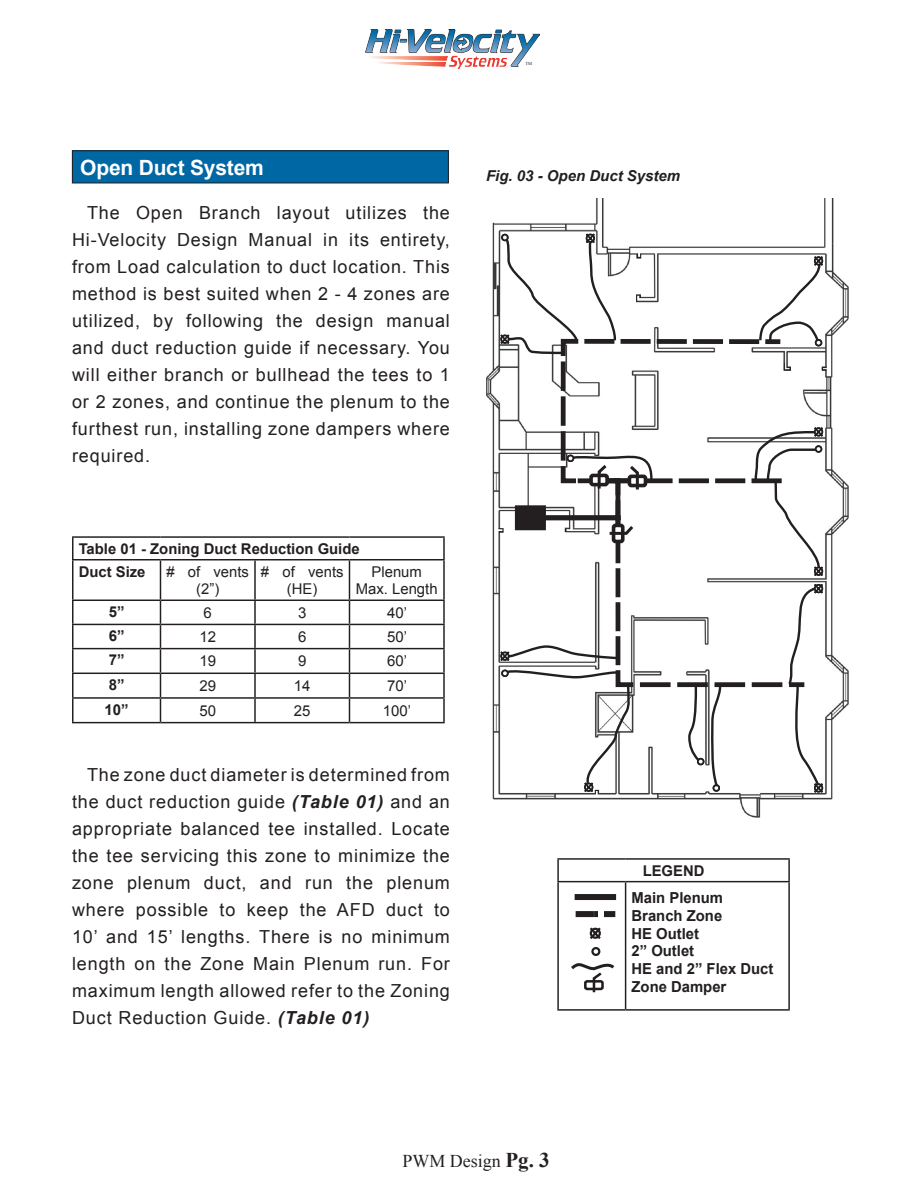
<style>
.page{position:relative;width:918px;height:1188px;background:#fff}
.page>*{position:absolute;margin:0;border:0;box-sizing:border-box;transform-origin:0 0}
.t1{font:700 21px "Arial";letter-spacing:-.01em;color:#fff}
.t2{font:18px/27px "Arial";letter-spacing:.05em;color:#231f20;text-align:justify}
.t3{font:18px "Times New Roman";color:#231f20}
.t4{font:700 15.15px "Arial";color:#231f20}
.t5{font:15px "Arial";color:#231f20}
.t6{font:italic 700 15px "Arial";color:#231f20}
.t7{font:700 15px "Arial";color:#231f20}
.t8{font:700 14.85px "Arial";color:#231f20}
.t9{font:14.85px/17.9px "Arial";color:#231f20;text-align:center}
.t10{font:4.5px "Times New Roman";color:#231f20}
.s1{font-weight:700;font-style:italic}
.s2{font-weight:700;font-size:21px}
</style>
<div class="page">
<img style="left:366px;top:30px;width:173px;height:39px">
<div style="left:72px;top:151px;width:376px;height:32px;background:#0067a5"></div>
<div style="left:72px;top:150px;width:377px;height:33px;border:1px solid #231f20"></div>
<hr style="left:72px;top:536px;width:88px;height:2px;background:#231f20">
<svg style="left:72px;top:538px;width:1px;height:21px"></svg>
<hr style="left:160px;top:536px;width:95px;height:2px;background:#231f20">
<hr style="left:255px;top:536px;width:94px;height:2px;background:#231f20">
<hr style="left:349px;top:536px;width:96px;height:2px;background:#231f20">
<hr style="left:443px;top:538px;width:2px;height:21px;background:#231f20">
<hr style="left:72px;top:559px;width:88px;height:1px;background:#231f20">
<hr style="left:72px;top:560px;width:1px;height:40px;background:#231f20">
<hr style="left:160px;top:559px;width:95px;height:1px;background:#231f20">
<hr style="left:160px;top:560px;width:1px;height:40px;background:#231f20">
<hr style="left:255px;top:559px;width:94px;height:1px;background:#231f20">
<hr style="left:254px;top:560px;width:2px;height:40px;background:#231f20">
<hr style="left:349px;top:559px;width:96px;height:1px;background:#231f20">
<hr style="left:349px;top:560px;width:1px;height:40px;background:#231f20">
<hr style="left:443px;top:560px;width:2px;height:40px;background:#231f20">
<hr style="left:72px;top:600px;width:88px;height:1px;background:#231f20">
<hr style="left:160px;top:600px;width:95px;height:1px;background:#231f20">
<hr style="left:255px;top:600px;width:94px;height:1px;background:#231f20">
<hr style="left:254px;top:601px;width:2px;height:23px;background:#231f20">
<hr style="left:349px;top:600px;width:96px;height:1px;background:#231f20">
<hr style="left:443px;top:601px;width:2px;height:23px;background:#231f20">
<hr style="left:72px;top:624px;width:88px;height:1px;background:#231f20">
<hr style="left:160px;top:624px;width:95px;height:1px;background:#231f20">
<hr style="left:255px;top:624px;width:94px;height:1px;background:#231f20">
<hr style="left:254px;top:625px;width:2px;height:23px;background:#231f20">
<hr style="left:349px;top:624px;width:96px;height:1px;background:#231f20">
<hr style="left:443px;top:625px;width:2px;height:23px;background:#231f20">
<hr style="left:72px;top:648px;width:88px;height:1px;background:#231f20">
<hr style="left:160px;top:648px;width:95px;height:1px;background:#231f20">
<hr style="left:255px;top:648px;width:94px;height:1px;background:#231f20">
<hr style="left:254px;top:649px;width:2px;height:24px;background:#231f20">
<hr style="left:349px;top:648px;width:96px;height:1px;background:#231f20">
<hr style="left:443px;top:649px;width:2px;height:24px;background:#231f20">
<hr style="left:72px;top:673px;width:88px;height:1px;background:#231f20">
<hr style="left:160px;top:673px;width:95px;height:1px;background:#231f20">
<hr style="left:255px;top:673px;width:94px;height:1px;background:#231f20">
<hr style="left:254px;top:674px;width:2px;height:23px;background:#231f20">
<hr style="left:349px;top:673px;width:96px;height:1px;background:#231f20">
<hr style="left:443px;top:674px;width:2px;height:23px;background:#231f20">
<hr style="left:72px;top:697px;width:88px;height:2px;background:#231f20">
<svg style="left:72px;top:601px;width:1px;height:121px"></svg>
<hr style="left:160px;top:697px;width:95px;height:2px;background:#231f20">
<svg style="left:160px;top:601px;width:1px;height:121px"></svg>
<hr style="left:255px;top:697px;width:94px;height:2px;background:#231f20">
<hr style="left:254px;top:699px;width:2px;height:23px;background:#231f20">
<hr style="left:349px;top:697px;width:96px;height:2px;background:#231f20">
<svg style="left:349px;top:601px;width:1px;height:121px"></svg>
<hr style="left:443px;top:699px;width:2px;height:23px;background:#231f20">
<hr style="left:72px;top:722px;width:88px;height:1px;background:#231f20">
<hr style="left:160px;top:722px;width:95px;height:1px;background:#231f20">
<hr style="left:255px;top:722px;width:94px;height:1px;background:#231f20">
<hr style="left:349px;top:722px;width:96px;height:1px;background:#231f20">
<img style="left:486px;top:199px;width:362px;height:619px">
<div style="left:501px;top:670px;width:8px;height:7px;border:2px solid #231f20;border-radius:50%"></div>
<svg style="left:584px;top:232px;width:13px;height:6px"></svg>
<svg style="left:499px;top:333px;width:5px;height:13px"></svg>
<svg style="left:822px;top:254px;width:3px;height:14px"></svg>
<svg style="left:822px;top:425px;width:3px;height:14px"></svg>
<svg style="left:822px;top:565px;width:3px;height:30px"></svg>
<svg style="left:812px;top:781px;width:13px;height:14px"></svg>
<svg style="left:582px;top:789px;width:13px;height:5px"></svg>
<svg style="left:499px;top:649px;width:5px;height:14px"></svg>
<div style="left:501px;top:234px;width:8px;height:7px;border:2px solid #231f20;border-radius:50%"></div>
<div style="left:713px;top:784px;width:7px;height:8px;border:2px solid #231f20;border-radius:50%"></div>
<svg style="left:504px;top:238px;width:318px;height:551px"></svg>
<svg style="left:558px;top:337px;width:251px;height:352px"></svg>
<svg style="left:524px;top:359px;width:258px;height:306px"></svg>
<hr style="left:557px;top:858px;width:69px;height:2px;background:#231f20">
<hr style="left:557px;top:860px;width:2px;height:21px;background:#231f20">
<hr style="left:626px;top:858px;width:164px;height:2px;background:#231f20">
<hr style="left:788px;top:860px;width:2px;height:21px;background:#231f20">
<hr style="left:557px;top:881px;width:69px;height:1px;background:#231f20">
<hr style="left:557px;top:882px;width:2px;height:127px;background:#231f20">
<hr style="left:626px;top:881px;width:164px;height:1px;background:#231f20">
<hr style="left:625px;top:882px;width:1px;height:127px;background:#231f20">
<hr style="left:788px;top:882px;width:2px;height:127px;background:#231f20">
<hr style="left:557px;top:1009px;width:69px;height:2px;background:#231f20">
<hr style="left:626px;top:1009px;width:164px;height:2px;background:#231f20">
<div style="left:575px;top:894px;width:41px;height:6px;background:#231f20"></div>
<svg style="left:576px;top:911px;width:39px;height:6px"></svg>
<svg style="left:589px;top:927px;width:12px;height:12px"></svg>
<div style="left:591px;top:947px;width:9px;height:9px;border:2px solid #231f20;border-radius:50%"></div>
<svg style="left:571px;top:963px;width:44px;height:30px"></svg>
<div style="left:598px;top:910px;width:6px;height:8px;background:#fff"></div>
<p class="t10" style="left:526px;top:61px;width:8px">TM</p>
<p class="t1" style="left:80px;top:153px;width:185px">Open Duct System</p>
<p class="t2" style="left:72px;top:199px;width:379px;text-indent:15px">The Open Branch layout utilizes the Hi-Velocity Design Manual in its entirety, from Load calculation to duct location. This method is best suited when 2 - 4 zones are utilized, by following the design manual and duct reduction guide if necessary. You will either branch or bullhead the tees to 1 or 2 zones, and continue the plenum to the furthest run, installing zone dampers where required.</p>
<p class="t8" style="left:79px;top:539px;width:283px">Table 01 - Zoning Duct Reduction Guide</p>
<p class="t8" style="left:79px;top:562px;width:68px">Duct Size</p>
<p class="t9" style="left:166px;top:563px;width:84px"># of vents (2”)</p>
<p class="t9" style="left:261px;top:563px;width:84px"># of vents (HE)</p>
<p class="t9" style="left:372px;top:563px;width:52px">Plenum</p>
<p class="t9" style="left:356px;top:580px;width:83px">Max. Length</p>
<p class="t7" style="left:109px;top:602px;width:17px">5”</p>
<p class="t5" style="left:204px;top:603px;width:10px">6</p>
<p class="t5" style="left:298px;top:603px;width:10px">3</p>
<p class="t5" style="left:387px;top:603px;width:22px">40’</p>
<p class="t7" style="left:109px;top:626px;width:17px">6”</p>
<p class="t5" style="left:199px;top:627px;width:18px">12</p>
<p class="t5" style="left:298px;top:627px;width:10px">6</p>
<p class="t5" style="left:387px;top:627px;width:22px">50’</p>
<p class="t7" style="left:109px;top:650px;width:17px">7”</p>
<p class="t5" style="left:199px;top:651px;width:18px">19</p>
<p class="t5" style="left:298px;top:651px;width:10px">9</p>
<p class="t5" style="left:387px;top:651px;width:22px">60’</p>
<p class="t7" style="left:109px;top:675px;width:17px">8”</p>
<p class="t5" style="left:199px;top:676px;width:18px">29</p>
<p class="t5" style="left:294px;top:676px;width:18px">14</p>
<p class="t5" style="left:387px;top:676px;width:22px">70’</p>
<p class="t7" style="left:105px;top:700px;width:26px">10”</p>
<p class="t5" style="left:199px;top:701px;width:18px">50</p>
<p class="t5" style="left:294px;top:701px;width:18px">25</p>
<p class="t5" style="left:383px;top:701px;width:30px">100’</p>
<p class="t2" style="left:72px;top:761px;width:379px;text-indent:15px">The zone duct diameter is determined from the duct reduction guide <span class="s1">(Table 01)</span> and an appropriate balanced tee installed. Locate the tee servicing this zone to minimize the zone plenum duct, and run the plenum where possible to keep the AFD duct to 10’ and 15’ lengths. There is no minimum length on the Zone Main Plenum run. For maximum length allowed refer to the Zoning Duct Reduction Guide. <span class="s1">(Table 01)</span></p>
<p class="t6" style="left:486px;top:166px;width:196px">Fig. 03 - Open Duct System</p>
<p class="t8" style="left:643px;top:861px;width:63px">LEGEND</p>
<p class="t4" style="left:632px;top:888px;width:93px">Main Plenum</p>
<p class="t4" style="left:632px;top:905px;width:92px">Branch Zone</p>
<p class="t4" style="left:632px;top:923px;width:69px">HE Outlet</p>
<p class="t4" style="left:632px;top:941px;width:64px">2” Outlet</p>
<p class="t4" style="left:632px;top:959px;width:143px">HE and 2” Flex Duct</p>
<p class="t4" style="left:632px;top:977px;width:96px">Zone Damper</p>
<p class="t3" style="left:402px;top:1149px;width:149px">PWM Design <span class="s2">Pg. 3</span></p>
</div>
